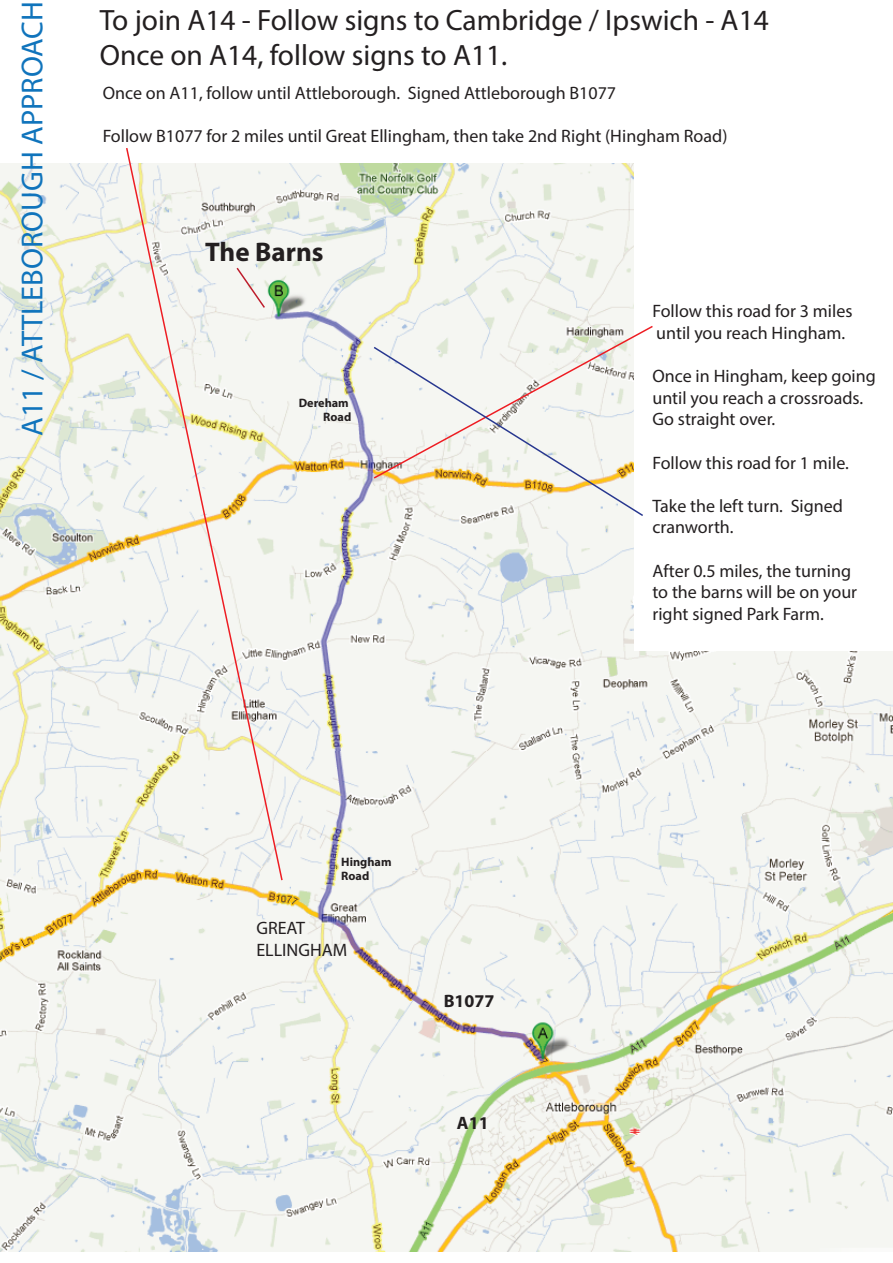
<style>
.page{position:relative;width:893px;height:1263px;background:#fff}
.page>*{position:absolute;margin:0;border:0;box-sizing:border-box;transform-origin:0 0}
.t1{font:30.45px "Myriad Pro";color:#1074bc}
.t2{font:29.4px/35.4px "Myriad Pro";color:#231f20}
.t3{font:700 27px "Myriad Pro";color:#231f20}
.t4{font:18px/21.6px "Myriad Pro";color:#231f20}
.t5{font:700 18px "Myriad Pro";color:#231f20}
.t6{font:700 12.15px/14.7px "Myriad Pro";color:#231f20;text-align:right}
</style>
<div class="page">
<img style="left:0;top:651px;width:893px;height:600px">
<img style="left:0;top:163px;width:633px;height:587px">
<svg style="left:372px;top:324px;width:281px;height:21px"></svg>
<svg style="left:372px;top:345px;width:271px;height:172px"></svg>
<svg style="left:125px;top:148px;width:159px;height:734px"></svg>
<h1 class="t1" style="left:14px;top:436px;width:437px;rotate:-90deg">A11 / ATTLEBOROUGH APPROACH</h1>
<h2 class="t2" style="left:100px;top:2px;width:671px">To join A14 - Follow signs to Cambridge / Ipswich - A14<br>Once on A14, follow signs to A11.</h2>
<p class="t4" style="left:103px;top:82px;width:515px">Once on A11, follow until Attleborough. Signed Attleborough B1077</p>
<p class="t4" style="left:103px;top:125px;width:626px">Follow B1077 for 2 miles until Great Ellingham, then take 2nd Right (Hingham Road)</p>
<h3 class="t3" style="left:205px;top:235px;width:120px">The Barns</h3>
<p class="t6" style="left:299px;top:395px;width:54px">Dereham<br>Road</p>
<p class="t4" style="left:652px;top:300px;width:202px">Follow this road for 3 miles until you reach Hingham.</p>
<p class="t4" style="left:652px;top:365px;width:225px">Once in Hingham, keep going until you reach a crossroads.<br>Go straight over.</p>
<p class="t4" style="left:652px;top:451px;width:198px">Follow this road for 1 mile.</p>
<p class="t4" style="left:652px;top:495px;width:192px">Take the left turn. Signed cranworth.</p>
<p class="t4" style="left:652px;top:559px;width:206px">After 0.5 miles, the turning to the barns will be on your right signed Park Farm.</p>
<p class="t6" style="left:341px;top:854px;width:52px;text-align:left">Hingham<br>Road</p>
<p class="t4" style="left:256px;top:917px;width:92px">GREAT<br>ELLINGHAM</p>
<p class="t5" style="left:444px;top:989px;width:52px">B1077</p>
<p class="t5" style="left:457px;top:1111px;width:33px">A11</p>
</div>
